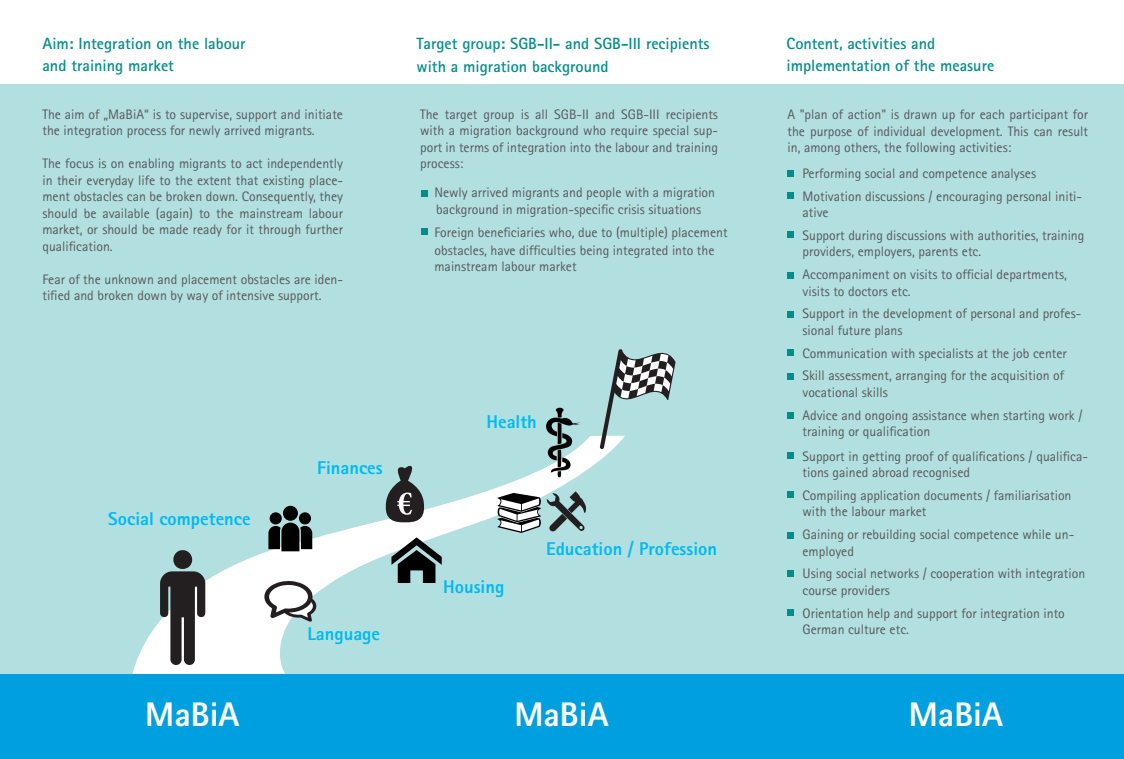
<style>
.page{position:relative;width:1124px;height:759px;background:#fff}
.page>*{position:absolute;margin:0;border:0;box-sizing:border-box;transform-origin:0 0}
.t1{font:800 34.12px "Rotis Sans Serif Std";color:#fff}
.t2{font:800 18.5px "Rotis Sans Serif Std";color:#00baf1}
.t3{font:700 16.25px/21.2px "Rotis Sans Serif Std";color:#008e8a}
.t4{font:13.75px/16.5px "Rotis Sans Serif Std";color:#57585a}
</style>
<div class="page">
<div style="left:0;top:84px;width:1123px;height:673px;background:#b2dfdf"></div>
<svg style="left:421px;top:190px;width:6px;height:6px"></svg>
<svg style="left:421px;top:229px;width:6px;height:6px"></svg>
<svg style="left:132px;top:436px;width:481px;height:238px"></svg>
<svg style="left:264px;top:580px;width:53px;height:41px"></svg>
<svg style="left:391px;top:537px;width:50px;height:45px"></svg>
<div style="left:299px;top:512px;width:12px;height:12px;background:#000;border-radius:50%"></div>
<div style="left:269px;top:512px;width:13px;height:12px;background:#000;border-radius:50%"></div>
<svg style="left:268px;top:522px;width:44px;height:29px"></svg>
<div style="left:283px;top:505px;width:15px;height:15px;background:#000;border-radius:50%"></div>
<svg style="left:160px;top:550px;width:45px;height:114px"></svg>
<img style="left:541px;top:407px;width:39px;height:72px">
<svg style="left:496px;top:491px;width:91px;height:41px"></svg>
<svg style="left:384px;top:464px;width:41px;height:58px"></svg>
<div style="left:0;top:674px;width:1123px;height:84px;background:#00a0e0"></div>
<svg style="left:599px;top:349px;width:76px;height:100px"></svg>
<div style="left:655px;top:376px;width:9px;height:9px;background:#231f20"></div>
<svg style="left:787px;top:171px;width:6px;height:6px"></svg>
<div style="left:787px;top:192px;width:6px;height:7px;background:#008e8a"></div>
<svg style="left:787px;top:232px;width:6px;height:6px"></svg>
<svg style="left:787px;top:272px;width:6px;height:6px"></svg>
<svg style="left:787px;top:311px;width:6px;height:6px"></svg>
<div style="left:787px;top:349px;width:6px;height:7px;background:#008e8a"></div>
<svg style="left:787px;top:373px;width:6px;height:6px"></svg>
<svg style="left:787px;top:412px;width:6px;height:6px"></svg>
<svg style="left:787px;top:452px;width:6px;height:6px"></svg>
<div style="left:787px;top:491px;width:6px;height:7px;background:#008e8a"></div>
<svg style="left:787px;top:532px;width:6px;height:6px"></svg>
<svg style="left:787px;top:570px;width:6px;height:6px"></svg>
<svg style="left:787px;top:609px;width:6px;height:6px"></svg>
<p class="t3" style="left:42px;top:33px;width:205px">Aim: Integration on the labour and training market</p>
<p class="t3" style="left:416px;top:32px;width:294px;line-height:22.9px">Target group: SGB-II- and SGB-III recipients with a migration background</p>
<p class="t3" style="left:786px;top:33px;width:209px">Content, activities and implementation of the measure</p>
<p class="t4" style="left:42px;top:105px;width:302px">The aim of „MaBiA“ is to supervise, support and initiate the integration process for newly arrived migrants.</p>
<p class="t4" style="left:42px;top:155px;width:302px;text-align:justify">The focus is on enabling migrants to act independently in their everyday life to the extent that existing place&shy;ment obstacles can be broken down. Consequently, they should be available (again) to the mainstream labour market, or should be made ready for it through further qualification.</p>
<p class="t4" style="left:42px;top:270px;width:302px">Fear of the unknown and placement obstacles are iden&shy;tified and broken down by way of intensive support.</p>
<p class="t2" style="left:108px;top:506px;width:144px">Social competence</p>
<p class="t2" style="left:317px;top:456px;width:67px">Finances</p>
<p class="t2" style="left:307px;top:622px;width:74px">Language</p>
<p class="t4" style="left:420px;top:105px;width:299px;text-align:justify">The target group is all SGB-II and SGB-III recipients with a migration background who require special sup&shy;port in terms of integration into the labour and training process:</p>
<p class="t4" style="left:787px;top:106px;width:302px;text-align:justify">A "plan of action" is drawn up for each participant for the purpose of individual development. This can result in, among others, the following activities:</p>
<p class="t4" style="left:802px;top:165px;width:235px">Performing social and competence analyses</p>
<p class="t4" style="left:802px;top:187px;width:281px">Motivation discussions / encouraging personal initi&shy;ative</p>
<p class="t4" style="left:802px;top:227px;width:283px">Support during discussions with authorities, training providers, employers, parents etc.</p>
<p class="t4" style="left:802px;top:266px;width:266px">Accompaniment on visits to official departments, visits to doctors etc.</p>
<p class="t4" style="left:802px;top:305px;width:280px">Support in the development of personal and profes&shy;sional future plans</p>
<p class="t4" style="left:802px;top:344px;width:266px">Communication with specialists at the job center</p>
<p class="t4" style="left:802px;top:367px;width:263px">Skill assessment, arranging for the acquisition of vocational skills</p>
<p class="t4" style="left:802px;top:406px;width:281px">Advice and ongoing assistance when starting work / training or qualification</p>
<p class="t4" style="left:802px;top:447px;width:287px">Support in getting proof of qualifications / qualifica&shy;tions gained abroad recognised</p>
<p class="t4" style="left:802px;top:486px;width:270px">Compiling application documents / familiarisation with the labour market</p>
<p class="t4" style="left:802px;top:526px;width:273px">Gaining or rebuilding social competence while un&shy;employed</p>
<p class="t4" style="left:802px;top:565px;width:284px">Using social networks / cooperation with integration course providers</p>
<p class="t4" style="left:802px;top:604px;width:264px">Orientation help and support for integration into<br>German culture etc.</p>
<p class="t4" style="left:434px;top:184px;width:282px">Newly arrived migrants and people with a migration background in migration-specific crisis situations</p>
<p class="t4" style="left:434px;top:223px;width:294px;line-height:18px">Foreign beneficiaries who, due to (multiple) placement obstacles, have difficulties being integrated into the</p>
<p class="t4" style="left:434px;top:258px;width:144px">mainstream labour market</p>
<p class="t2" style="left:486px;top:410px;width:52px">Health</p>
<p class="t2" style="left:546px;top:537px;width:172px">Education / Profession</p>
<p class="t2" style="left:443px;top:574px;width:63px">Housing</p>
<p class="t1" style="left:145px;top:692px;width:96px">MaBiA</p>
<p class="t1" style="left:514px;top:692px;width:96px">MaBiA</p>
<p class="t1" style="left:908px;top:692px;width:96px">MaBiA</p>
</div>
